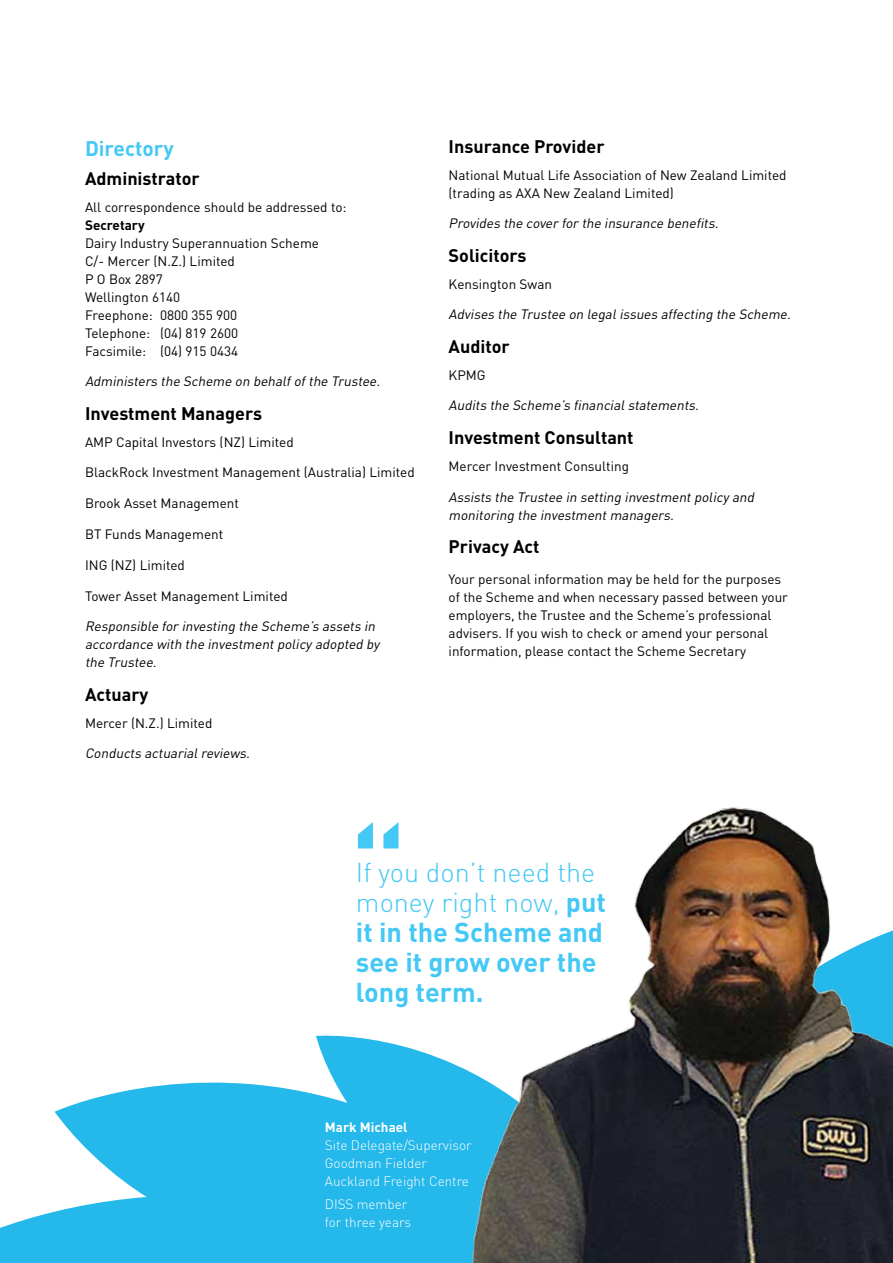
<style>
.page{position:relative;width:893px;height:1263px;background:#fff}
.page>*{position:absolute;margin:0;border:0;box-sizing:border-box;transform-origin:0 0}
.t1{font:500 133.95px "DIN";color:#44c8f5}
.t2{font:700 27px/30px "DIN";color:#44c8f5}
.t3{font:700 21px "DIN";color:#44c8f5}
.t4{font:700 18px "DIN";color:#000}
.t5{font:13.5px/18px "DIN";color:#000}
.t6{font:italic 13.5px/18px "DIN";color:#000}
.t7{font:300 13.5px/18px "DIN";color:#fff}
.t8{font:700 13.5px "DIN";color:#fff}
.t9{font:700 13.5px "DIN";color:#000}
.s1{font-weight:300}
</style>
<div class="page">
<svg style="left:0;top:1035px;width:449px;height:228px;fill:#25b8eb"></svg>
<img style="left:449px;top:807px;width:444px;height:456px">
<h3 class="t3" style="left:85px;top:134px;width:90px">Directory</h3>
<h3 class="t4" style="left:85px;top:167px;width:116px">Administrator</h3>
<p class="t5" style="left:85px;top:198px;width:263px">All correspondence should be addressed to:</p>
<p class="t9" style="left:85px;top:216px;width:61px">Secretary</p>
<p class="t5" style="left:85px;top:234px;width:236px">Dairy Industry Superannuation Scheme<br>C/- Mercer (N.Z.) Limited<br>P O Box 2897<br>Wellington 6140<br>Freephone: 0800 355 900<br>Telephone: (04) 819 2600<br>Facsimile: (04) 915 0434</p>
<p class="t6" style="left:85px;top:372px;width:299px">Administers the Scheme on behalfofthe Trustee.</p>
<h3 class="t4" style="left:85px;top:402px;width:179px">Investment Managers</h3>
<p class="t5" style="left:85px;top:433px;width:210px">AMP Capital Investors (NZ) Limited</p>
<p class="t5" style="left:85px;top:463px;width:331px">BlackRock Investment Management (Australia) Limited</p>
<p class="t5" style="left:85px;top:494px;width:155px">Brook Asset Management</p>
<p class="t5" style="left:85px;top:525px;width:140px">BT Funds Management</p>
<p class="t5" style="left:85px;top:556px;width:101px">ING (NZ) Limited</p>
<p class="t5" style="left:85px;top:586px;width:204px">Tower Asset Management Limited</p>
<p class="t6" style="left:85px;top:617px;width:299px">Responsible for investing the Scheme’s assets in accordance with the investmentpolicy adopted by the Trustee.</p>
<h3 class="t4" style="left:85px;top:683px;width:65px">Actuary</h3>
<p class="t5" style="left:85px;top:713px;width:129px">Mercer (N.Z.) Limited</p>
<p class="t6" style="left:85px;top:744px;width:169px">Conducts actuarialreviews.</p>
<h1 class="t1" style="left:347px;top:796px;width:63px">“</h1>
<h3 class="t4" style="left:449px;top:135px;width:157px">Insurance Provider</h3>
<p class="t5" style="left:449px;top:166px;width:339px">National Mutual Life Association of New Zealand Limited (trading as AXA New Zealand Limited)</p>
<p class="t6" style="left:449px;top:214px;width:274px">Provides the cover for the insurance benefits.</p>
<h3 class="t4" style="left:449px;top:244px;width:79px">Solicitors</h3>
<p class="t5" style="left:449px;top:275px;width:105px">Kensington Swan</p>
<p class="t6" style="left:449px;top:305px;width:346px">Advises the Trustee on legalissues affecting the Scheme.</p>
<h3 class="t4" style="left:449px;top:335px;width:63px">Auditor</h3>
<p class="t5" style="left:449px;top:366px;width:39px">KPMG</p>
<p class="t6" style="left:449px;top:396px;width:255px">Audits the Scheme’s financialstatements.</p>
<h3 class="t4" style="left:449px;top:426px;width:186px">Investment Consultant</h3>
<p class="t5" style="left:449px;top:457px;width:182px">Mercer Investment Consulting</p>
<p class="t6" style="left:449px;top:487px;width:310px">Assists the Trustee in setting investmentpolicy and monitoring the investmentmanagers.</p>
<h3 class="t4" style="left:449px;top:535px;width:92px">Privacy Act</h3>
<p class="t5" style="left:449px;top:570px;width:341px">Your personal information may be held for the purposes of the Scheme and when necessary passed between your employers, the Trustee and the Scheme’s professional advisers. If you wish to check or amend your personal information, please contact the Scheme Secretary</p>
<h2 class="t2" style="left:356px;top:856px;width:252px"><span class="s1">If you don’t need the money right now,</span> put it in the Scheme and see it grow over the long term.</h2>
<p class="t8" style="left:325px;top:1119px;width:84px">Mark Michael</p>
<p class="t7" style="left:325px;top:1136px;width:148px">Site Delegate/Supervisor<br>Goodman Fielder<br>Auckland Freight Centre</p>
<p class="t7" style="left:325px;top:1195px;width:88px">DISS member for three years</p>
</div>
